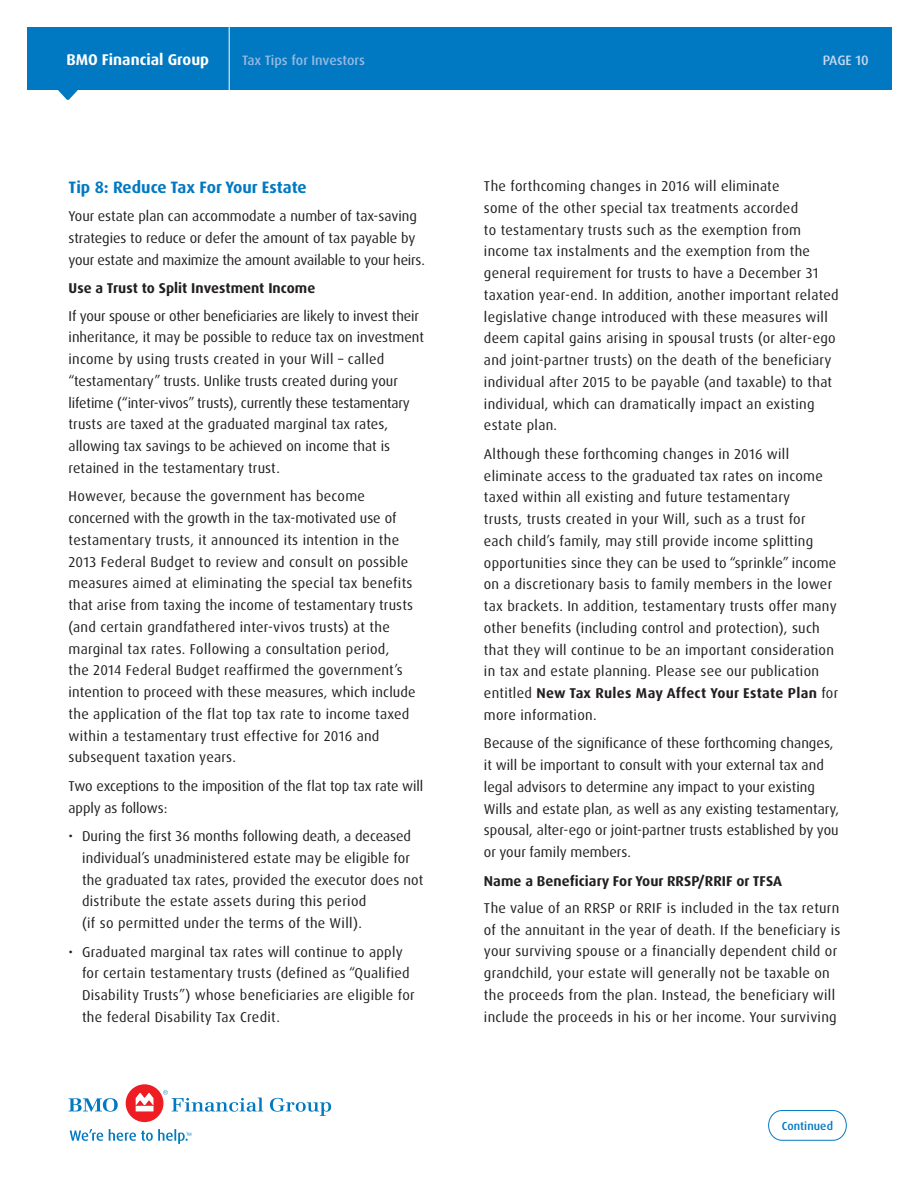
<style>
.page{position:relative;width:918px;height:1188px;background:#fff}
.page>*{position:absolute;margin:0;border:0;box-sizing:border-box;transform-origin:0 0}
.Heading_level_1{font:700 16.5px "Dax Pro";color:#0079c2}
.t1{font:700 15.6px "Dax Pro";color:#fff}
.Body{font:14.25px/21.8px "Dax Pro";letter-spacing:.02em;color:#231f20}
.Body-2{font:14.25px/21.8px "Dax Pro";color:#231f20}
.Body-3{font:14.25px/21.8px "Dax Pro";letter-spacing:-.01em;color:#231f20}
.SUB_HEAD_LEVEL_2{font:700 14.25px "Dax Pro";color:#231f20}
.Body-4{font:14.25px/21.8px "Dax Pro";letter-spacing:-.005em;color:#231f20}
.t2{font:500 13.65px "Dax Pro";color:#94b9e1}
.t3{font:500 13.65px "Dax Pro";letter-spacing:-.005em;color:#c6d8ef}
.t4{font:500 11.55px "Dax Pro";letter-spacing:.01em;color:#0079c2}
.s1{font-weight:700}
</style>
<div class="page">
<div style="left:27px;top:28px;width:865px;height:62px;background:#0079c2"></div>
<svg style="left:58px;top:90px;width:20px;height:10px"></svg>
<hr style="left:229px;top:13px;width:1px;height:81px;background:#fff">
<svg style="left:69px;top:1098px;width:49px;height:14px"></svg>
<div style="left:126px;top:1084px;width:37px;height:38px;background:#ee1d23;border-radius:50%"></div>
<svg style="left:136px;top:1093px;width:18px;height:18px"></svg>
<svg style="left:163px;top:1090px;width:100px;height:22px"></svg>
<svg style="left:270px;top:1098px;width:61px;height:18px"></svg>
<svg style="left:70px;top:1129px;width:33px;height:12px"></svg>
<svg style="left:109px;top:1129px;width:82px;height:15px"></svg>
<svg style="left:768px;top:1110px;width:79px;height:31px"></svg>
<p class="t1" style="left:66px;top:50px;width:144px">BMO Financial Group</p>
<p class="t2" style="left:242px;top:52px;width:125px">Tax Tips for Investors</p>
<p class="t3" style="left:823px;top:52px;width:48px">PAGE 10</p>
<p class="Heading_level_1" style="left:69px;top:177px;width:240px">Tip 8: Reduce Tax For Your Estate</p>
<p class="Body-3" style="left:69px;top:206px;width:358px">Your estate plan can accommodate a number of tax-saving strategies to reduce or defer the amount of tax payable by your estate and maximize the amount available to your heirs.</p>
<p class="SUB_HEAD_LEVEL_2" style="left:69px;top:279px;width:248px">Use a Trust to Split Investment Income</p>
<p class="Body-2" style="left:69px;top:305px;width:357px">If your spouse or other beneficiaries are likely to invest their inheritance, it may be possible to reduce tax on investment income by using trusts created in your Will – called “testamentary” trusts. Unlike trusts created during your lifetime (“inter-vivos” trusts), currently these testamentary trusts are taxed at the graduated marginal tax rates, allowing tax savings to be achieved on income that is retained in the testamentary trust.</p>
<p class="Body" style="left:69px;top:486px;width:349px">However, because the government has become concerned with the growth in the tax-motivated use of testamentary trusts, it announced its intention in the 2013 Federal Budget to review and consult on possible measures aimed at eliminating the special tax benefits that arise from taxing the income of testamentary trusts (and certain grandfathered inter-vivos trusts) at the marginal tax rates. Following a consultation period,<br>the 2014 Federal Budget reaffirmed the government’s intention to proceed with these measures, which include the application of the flat top tax rate to income taxed within a testamentary trust effective for 2016 and subsequent taxation years.</p>
<p class="Body-4" style="left:69px;top:775px;width:356px">Two exceptions to the imposition of the flat top tax rate will apply as follows:</p>
<p class="Body" style="left:82px;top:825px;width:343px;text-indent:-14px">• During the first 36 months following death, a deceased individual’s unadministered estate may be eligible for the graduated tax rates, provided the executor does not distribute the estate assets during this period<br>(if so permitted under the terms of the Will).</p>
<p class="Body" style="left:82px;top:941px;width:334px;text-indent:-14px">• Graduated marginal tax rates will continue to apply for certain testamentary trusts (defined as “Qualified Disability Trusts”) whose beneficiaries are eligible for the federal Disability Tax Credit.</p>
<p class="Body" style="left:484px;top:175px;width:356px">The forthcoming changes in 2016 will eliminate<br>some of the other special tax treatments accorded<br>to testamentary trusts such as the exemption from income tax instalments and the exemption from the general requirement for trusts to have a December 31 taxation year-end. In addition, another important related legislative change introduced with these measures will deem capital gains arising in spousal trusts (or alter-ego and joint-partner trusts) on the death of the beneficiary individual after 2015 to be payable (and taxable) to that individual, which can dramatically impact an existing estate plan.</p>
<p class="Body" style="left:484px;top:443px;width:356px">Although these forthcoming changes in 2016 will eliminate access to the graduated tax rates on income taxed within all existing and future testamentary<br>trusts, trusts created in your Will, such as a trust for<br>each child’s family, may still provide income splitting opportunities since they can be used to “sprinkle” income on a discretionary basis to family members in the lower tax brackets. In addition, testamentary trusts offer many other benefits (including control and protection), such that they will continue to be an important consideration in tax and estate planning. Please see our publication entitled <span class="s1">New Tax Rules May Affect Your Estate Plan</span> for more information.</p>
<p class="Body-2" style="left:484px;top:733px;width:357px">Because of the significance of these forthcoming changes, it will be important to consult with your external tax and legal advisors to determine any impact to your existing Wills and estate plan, as well as any existing testamentary, spousal, alter-ego or joint-partner trusts established by you or your family members.</p>
<p class="SUB_HEAD_LEVEL_2" style="left:484px;top:872px;width:300px">Name a Beneficiary For Your RRSP/RRIF or TFSA</p>
<p class="Body" style="left:484px;top:897px;width:358px">The value of an RRSP or RRIF is included in the tax return of the annuitant in the year of death. If the beneficiary is your surviving spouse or a financially dependent child or grandchild, your estate will generally not be taxable on the proceeds from the plan. Instead, the beneficiary will include the proceeds in his or her income. Your surviving</p>
<p class="t4" style="left:782px;top:1119px;width:53px">Continued</p>
</div>
